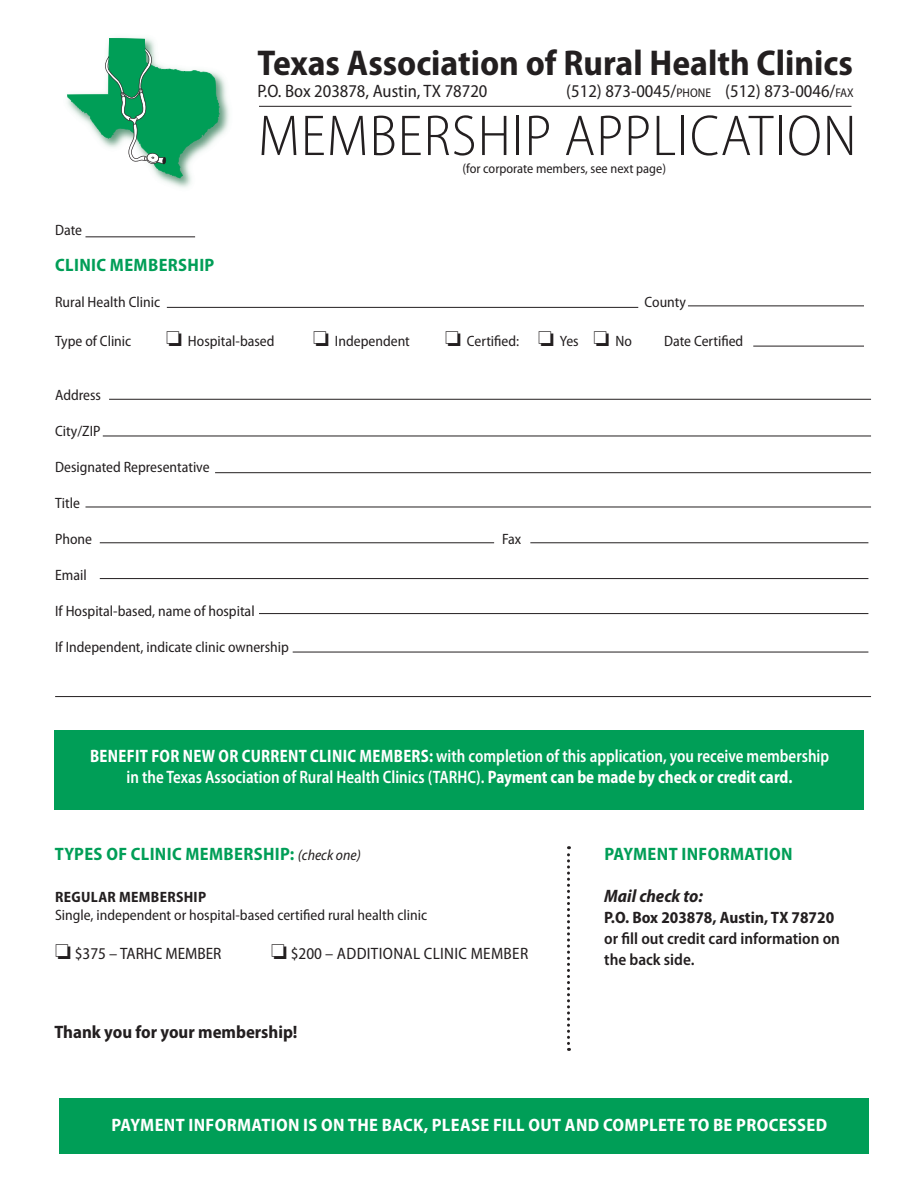
<style>
.page{position:relative;width:918px;height:1188px;background:#fff}
.page>*{position:absolute;margin:0;border:0;box-sizing:border-box;transform-origin:0 0}
.t1{font:300 semi-condensed 58.05px "Myriad Pro";letter-spacing:.02em;color:#231f20}
.t2{font:700 semi-condensed 36px "Myriad Pro";color:#231f20}
.t3{font:600 semi-condensed 18px/21px "Myriad Pro";color:#fff;text-align:center;scale:.9 1}
.t4{font:700 semi-condensed 18px "Myriad Pro";letter-spacing:.02em;color:#009e57}
.t5{font:700 semi-condensed 18px "Myriad Pro";letter-spacing:.02em;color:#fff}
.t6{font:semi-condensed 18px "Myriad Pro";color:#231f20}
.t7{font:700 semi-condensed 18px "Myriad Pro";color:#231f20}
.t8{font:italic 700 semi-condensed 18px "Myriad Pro";color:#231f20}
.t9{font:600 semi-condensed 16.5px/21px "Myriad Pro";color:#231f20}
.t10{font:semi-condensed 16.5px "Myriad Pro";letter-spacing:.02em;color:#231f20}
.t11{font:700 semi-condensed 16.5px "Myriad Pro";color:#231f20}
.t12{font:semi-condensed 16.5px "Myriad Pro";color:#231f20}
.t13{font:semi-condensed 15px "Myriad Pro";color:#231f20}
.t14{font:700 semi-condensed 15px "Myriad Pro";letter-spacing:.02em;color:#231f20}
.t15{font:semi-condensed 13.5px "Myriad Pro";color:#231f20}
.s1{font-size:12.6px}
.s2{font-weight:700}
.s3{font-weight:400;font-style:italic;font-size:15px;color:#231f20}
</style>
<div class="page">
<div style="left:59px;top:1098px;width:809px;height:56px;background:#009e57"></div>
<div style="left:54px;top:730px;width:810px;height:80px;background:#009e57"></div>
<img style="left:115px;top:37px;width:114px;height:151px">
<svg style="left:67px;top:38px;width:153px;height:140px"></svg>
<hr style="left:259px;top:106px;width:593px;height:1px;background:#231f20">
<hr style="left:86px;top:236px;width:109px;height:1px;background:#231f20">
<hr style="left:167px;top:307px;width:471px;height:1px;background:#231f20">
<hr style="left:688px;top:306px;width:176px;height:1px;background:#231f20">
<hr style="left:86px;top:507px;width:785px;height:1px;background:#231f20">
<hr style="left:215px;top:472px;width:656px;height:1px;background:#231f20">
<hr style="left:530px;top:542px;width:338px;height:1px;background:#231f20">
<hr style="left:100px;top:542px;width:394px;height:1px;background:#231f20">
<hr style="left:109px;top:399px;width:762px;height:1px;background:#231f20">
<hr style="left:753px;top:346px;width:111px;height:1px;background:#231f20">
<hr style="left:259px;top:613px;width:609px;height:1px;background:#231f20">
<hr style="left:293px;top:652px;width:575px;height:1px;background:#231f20">
<hr style="left:55px;top:696px;width:816px;height:1px;background:#231f20">
<svg style="left:567px;top:846px;width:3px;height:205px"></svg>
<hr style="left:103px;top:436px;width:768px;height:1px;background:#231f20">
<hr style="left:100px;top:578px;width:768px;height:1px;background:#231f20">
<h2 class="t2" style="left:258px;top:43px;width:597px">Texas Association of Rural Health Clinics</h2>
<p class="t6" style="left:258px;top:81px;width:231px">P.O. Box 203878, Austin, TX 78720</p>
<p class="t6" style="left:566px;top:81px;width:289px">(512) 873-0045/<span class="s1">PHONE</span> (512) 873-0046/<span class="s1">FAX</span></p>
<h1 class="t1" style="left:258px;top:104px;width:600px">MEMBERSHIP APPLICATION</h1>
<p class="t15" style="left:462px;top:161px;width:205px">(for corporate members, see next page)</p>
<p class="t13" style="left:55px;top:222px;width:29px">Date</p>
<p class="t4" style="left:55px;top:255px;width:161px">CLINIC MEMBERSHIP</p>
<p class="t13" style="left:55px;top:294px;width:106px">Rural Health Clinic</p>
<p class="t13" style="left:645px;top:294px;width:43px">County</p>
<p class="t13" style="left:55px;top:333px;width:78px">Type of Clinic</p>
<p class="t13" style="left:166px;top:333px;width:110px">□ Hospital-based</p>
<p class="t13" style="left:313px;top:333px;width:98px">□ Independent</p>
<p class="t13" style="left:445px;top:333px;width:188px">□ Certified: □ Yes □ No</p>
<p class="t13" style="left:664px;top:333px;width:81px">Date Certified</p>
<p class="t13" style="left:55px;top:387px;width:47px">Address</p>
<p class="t13" style="left:55px;top:423px;width:47px">City/ZIP</p>
<p class="t13" style="left:55px;top:459px;width:156px">Designated Representative</p>
<p class="t13" style="left:55px;top:495px;width:26px">Title</p>
<p class="t13" style="left:55px;top:531px;width:39px">Phone</p>
<p class="t13" style="left:502px;top:531px;width:21px">Fax</p>
<p class="t13" style="left:55px;top:567px;width:33px">Email</p>
<p class="t13" style="left:55px;top:603px;width:201px">If Hospital-based, name of hospital</p>
<p class="t13" style="left:55px;top:639px;width:235px">If Independent, indicate clinic ownership</p>
<p class="t3" style="left:90px;top:746px;width:823px"><span class="s2">BENEFIT FOR NEW OR CURRENT CLINIC MEMBERS:</span> with completion of this application, you receive membership in the Texas Association of Rural Health Clinics (TARHC). <span class="s2">Payment can be made by check or credit card.</span></p>
<p class="t4" style="left:55px;top:844px;width:308px">TYPES OF CLINIC MEMBERSHIP: <span class="s3">(check one)</span></p>
<p class="t14" style="left:55px;top:889px;width:152px">REGULAR MEMBERSHIP</p>
<p class="t13" style="left:55px;top:907px;width:373px">Single, independent or hospital-based certified rural health clinic</p>
<p class="t12" style="left:55px;top:945px;width:168px">□ $375 – TARHC MEMBER</p>
<p class="t10" style="left:271px;top:945px;width:259px">□ $200 – ADDITIONAL CLINIC MEMBER</p>
<p class="t7" style="left:54px;top:1022px;width:245px">Thank you for your membership!</p>
<p class="t4" style="left:604px;top:844px;width:190px">PAYMENT INFORMATION</p>
<p class="t8" style="left:604px;top:886px;width:100px">Mail check to:</p>
<p class="t11" style="left:604px;top:908px;width:231px">P.O. Box 203878, Austin, TX 78720</p>
<p class="t9" style="left:604px;top:928px;width:237px">or fill out credit card information on the back side.</p>
<p class="t5" style="left:111px;top:1115px;width:717px">PAYMENT INFORMATION IS ON THE BACK, PLEASE FILL OUT AND COMPLETE TO BE PROCESSED</p>
</div>
